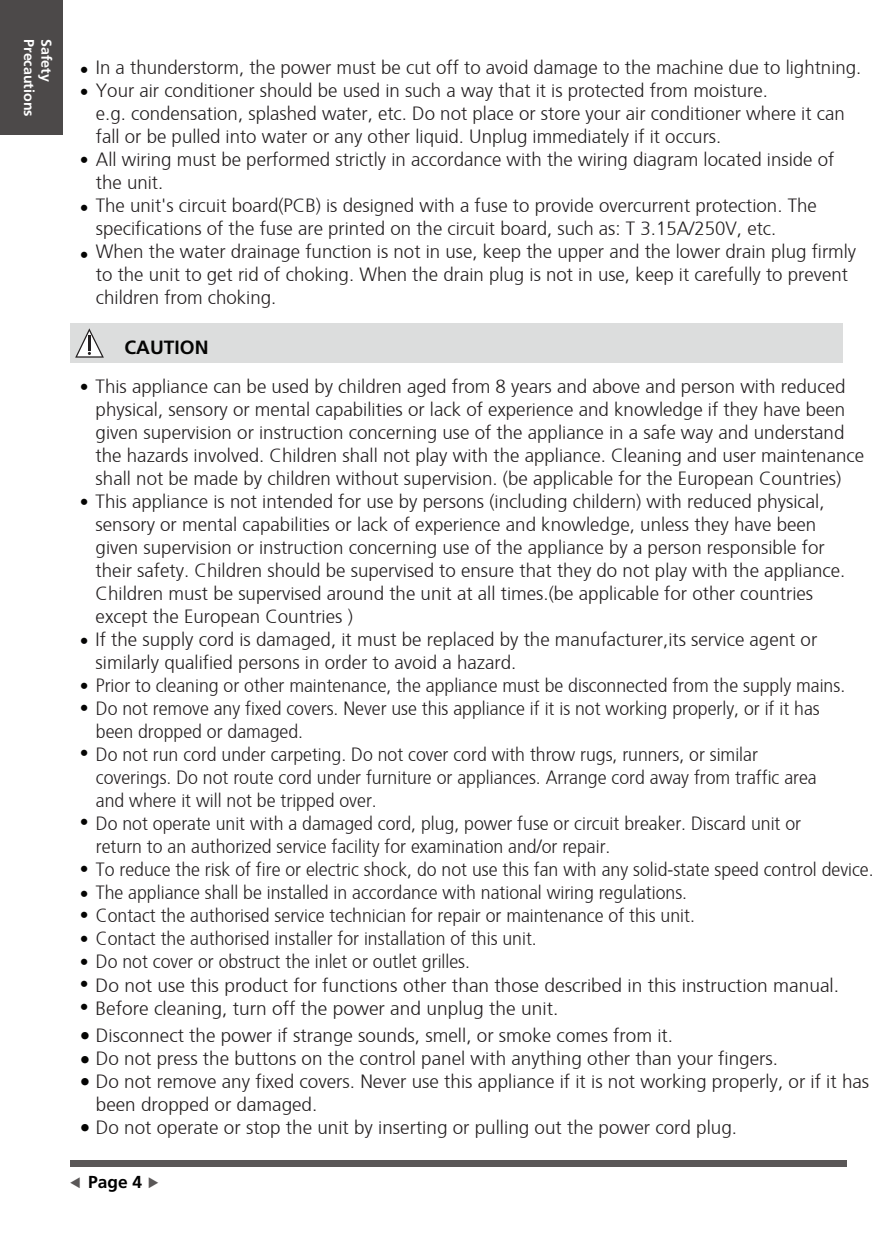
<style>
.page{position:relative;width:893px;height:1234px;background:#fff}
.page>*{position:absolute;margin:0;border:0;box-sizing:border-box;transform-origin:0 0}
.t1{font:300 19.2px/23px "Frutiger";color:#231f20}
.t2{font:300 19.2px/23px "Frutiger";color:#231f20;scale:.92 1}
.t3{font:700 19.2px "Frutiger LT Std";color:#050504}
.t4{font:300 17.7px/22.8px "Frutiger";color:#050504}
.t5{font:700 17.4px "Frutiger LT Std";color:#000}
.t6{font:700 14.25px "Frutiger LT Std";color:#fff}
.s1{font-size:17.7px;color:#050504}
.s2{font-size:21px;color:#050504}
</style>
<div class="page">
<div style="left:0;top:0;width:62px;height:134px;background:#4c4949"></div>
<div style="left:71px;top:1159px;width:776px;height:7px;background:#5a5757"></div>
<div style="left:70px;top:323px;width:773px;height:40px;background:#dcdddd"></div>
<svg style="left:75px;top:328px;width:29px;height:29px"></svg>
<p class="t6" style="left:38px;top:39px;width:79px;rotate:90deg">Precautions</p>
<p class="t6" style="left:55px;top:39px;width:44px;rotate:90deg">Safety</p>
<p class="t1" style="left:96px;top:55px;width:767px">In a thunderstorm, the power must be cut off to avoid damage to the machine due to lightning.</p>
<p class="t1" style="left:96px;top:101px;width:750px">e.g. condensation, splashed water, etc. Do not place or store your air conditioner where it can fall or be pulled into water or any other liquid. Unplug immediately if it occurs.</p>
<p class="t1" style="left:96px;top:170px;width:69px">the unit.</p>
<p class="t1" style="left:96px;top:216px;width:762px">specifications of the fuse are printed on the circuit board, such as: T 3.15A/250V, etc.<br>When the water drainage function is not in use, keep the upper and the lower drain plug firmly to the unit to get rid of choking. When the drain plug is not in use, keep it carefully to prevent children from choking.</p>
<p class="t4" style="left:80px;top:57px;width:10px">•</p>
<p class="t1" style="left:80px;top:78px;width:690px"><span class="s1">•</span> Your air conditioner should be used in such a way that it is protected from moisture.</p>
<p class="t1" style="left:80px;top:147px;width:756px"><span class="s1">•</span> All wiring must be performed strictly in accordance with the wiring diagram located inside of</p>
<p class="t1" style="left:80px;top:193px;width:738px"><span class="s1">•</span> The unit's circuit board(PCB) is designed with a fuse to provide overcurrent protection. The</p>
<p class="t4" style="left:80px;top:242px;width:10px">•</p>
<p class="t3" style="left:125px;top:335px;width:86px">CAUTION</p>
<p class="t1" style="left:80px;top:373px;width:767px"><span class="s1">•</span> This appliance can be used by children aged from 8 years and above and person with reduced</p>
<p class="t1" style="left:96px;top:396px;width:770px">physical, sensory or mental capabilities or lack of experience and knowledge if they have been given supervision or instruction concerning use of the appliance in a safe way and understand the hazards involved. Children shall not play with the appliance. Cleaning and user maintenance shall not be made by children without supervision. (be applicable for the European Countries)</p>
<p class="t1" style="left:96px;top:511px;width:751px">sensory or mental capabilities or lack of experience and knowledge, unless they have been given supervision or instruction concerning use of the appliance by a person responsible for their safety. Children should be supervised to ensure that they do not play with the appliance.<br>Children must be supervised around the unit at all times.(be applicable for other countries except the European Countries )</p>
<p class="t1" style="left:96px;top:649px;width:422px">similarly qualified persons in order to avoid a hazard.</p>
<p class="t1" style="left:80px;top:488px;width:746px"><span class="s1">•</span> This appliance is not intended for use by persons (including childern) with reduced physical,</p>
<p class="t1" style="left:80px;top:626px;width:739px"><span class="s1">•</span> If the supply cord is damaged, it must be replaced by the manufacturer,its service agent or</p>
<p class="t2" style="left:80px;top:673px;width:833px"><span class="s1">•</span> Prior to cleaning or other maintenance, the appliance must be disconnected from the supply mains.</p>
<p class="t2" style="left:80px;top:695px;width:806px"><span class="s1">•</span> Do not remove any fixed covers. Never use this appliance if it is not working properly, or if it has</p>
<p class="t4" style="left:80px;top:740px;width:10px">•</p>
<p class="t2" style="left:96px;top:718px;width:785px">been dropped or damaged.<br>Do not run cord under carpeting. Do not cover cord with throw rugs, runners, or similar coverings. Do not route cord under furniture or appliances. Arrange cord away from traffic area and where it will not be tripped over.<br>Do not operate unit with a damaged cord, plug, power fuse or circuit breaker. Discard unit or return to an authorized service facility for examination and/or repair.</p>
<p class="t4" style="left:80px;top:808px;width:10px">•</p>
<p class="t2" style="left:80px;top:856px;width:864px"><span class="s1">•</span> To reduce the risk of fire or electric shock, do not use this fan with any solid-state speed control device.</p>
<p class="t2" style="left:80px;top:879px;width:662px"><span class="s1">•</span> The appliance shall be installed in accordance with national wiring regulations.</p>
<p class="t2" style="left:80px;top:902px;width:670px"><span class="s1">•</span> Contact the authorised service technician for repair or maintenance of this unit.</p>
<p class="t2" style="left:80px;top:925px;width:498px"><span class="s1">•</span> Contact the authorised installer for installation of this unit.</p>
<p class="t2" style="left:80px;top:948px;width:426px"><span class="s1">•</span> Do not cover or obstruct the inlet or outlet grilles.</p>
<p class="t4" style="left:80px;top:970px;width:10px">• •</p>
<p class="t1" style="left:96px;top:972px;width:745px">Do not use this product for functions other than those described in this instruction manual.<br>Before cleaning, turn off the power and unplug the unit.</p>
<p class="t1" style="left:80px;top:1022px;width:595px"><span class="s2">•</span> Disconnect the power if strange sounds, smell, or smoke comes from it.</p>
<p class="t1" style="left:80px;top:1068px;width:791px"><span class="s2">•</span> Do not remove any fixed covers. Never use this appliance if it is not working properly, or if it has</p>
<p class="t1" style="left:80px;top:1113px;width:659px"><span class="s2">•</span> Do not operate or stop the unit by inserting or pulling out the power cord plug.</p>
<p class="t1" style="left:80px;top:1045px;width:700px"><span class="s2">•</span> Do not press the buttons on the control panel with anything other than your fingers.</p>
<p class="t1" style="left:96px;top:1091px;width:223px">been dropped or damaged.</p>
<p class="t5" style="left:88px;top:1171px;width:55px">Page 4</p>
</div>
